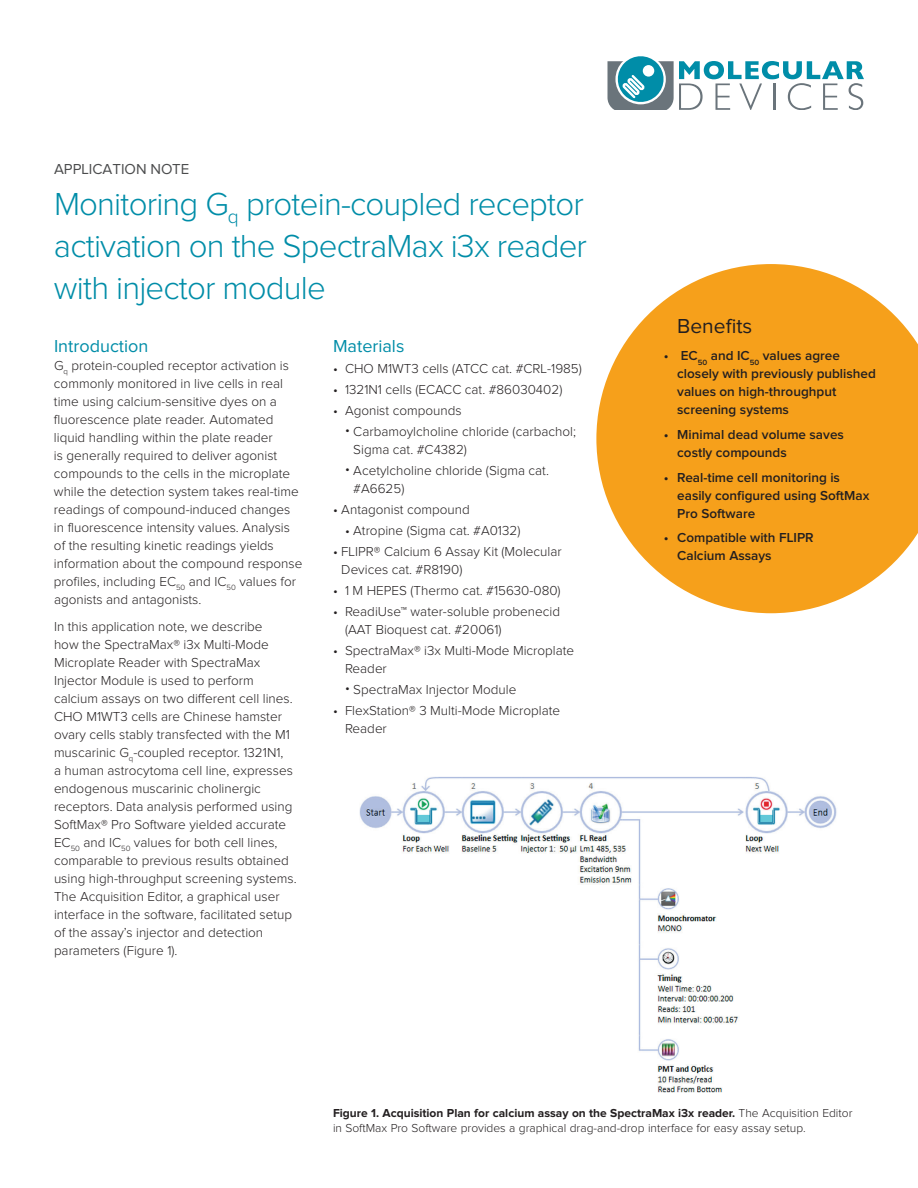
<style>
.page{position:relative;width:918px;height:1188px;background:#fff}
.page>*{position:absolute;margin:0;border:0;box-sizing:border-box;transform-origin:0 0}
.t1{font:300 33px/42px "Proxima Nova";letter-spacing:-.025em;color:#008da8;text-align:justify}
.t2{font:21px "Proxima Nova";color:#231f20}
.t3{font:18px "Proxima Nova";color:#008da8}
.t4{font:15px "Proxima Nova";color:#4b4c4d}
.t5{font:300 13.5px/18px "Proxima Nova";color:#231f20}
.t6{font:600 13.5px/18px "Proxima Nova";color:#231f20}
.t7{font:300 12px/15px "Proxima Nova";color:#231f20}
.s1{font-weight:700}
</style>
<div class="page">
<svg style="left:596px;top:264px;width:322px;height:349px;fill:#f6a01b"></svg>
<svg style="left:608px;top:56px;width:256px;height:54px"></svg>
<img style="left:359px;top:777px;width:478px;height:316px">
<p class="t4" style="left:54px;top:160px;width:137px">APPLICATION NOTE</p>
<h1 class="t1" style="left:54px;top:183px;width:535px">Monitoring G<sub>q</sub> protein-coupled receptor activation on the SpectraMax i3x reader with injector module</h1>
<h3 class="t3" style="left:54px;top:336px;width:96px">Introduction</h3>
<p class="t5" style="left:54px;top:356px;width:250px">G<sub>q</sub> protein-coupled receptor activation is commonly monitored in live cells in real time using calcium-sensitive dyes on a fluorescence plate reader. Automated liquid handling within the plate reader<br>is generally required to deliver agonist compounds to the cells in the microplate while the detection system takes real-time readings of compound-induced changes in fluorescence intensity values. Analysis of the resulting kinetic readings yields information about the compound response profiles, including EC<sub>50</sub> and IC<sub>50</sub> values for agonists and antagonists.</p>
<p class="t5" style="left:54px;top:617px;width:244px">In this application note, we describe<br>how the SpectraMax® i3x Multi-Mode Microplate Reader with SpectraMax Injector Module is used to perform calcium assays on two different cell lines.<br>CHO M1WT3 cells are Chinese hamster ovary cells stably transfected with the M1 muscarinic G<sub>q</sub>-coupled receptor. 1321N1,<br>a human astrocytoma cell line, expresses endogenous muscarinic cholinergic receptors. Data analysis performed using SoftMax® Pro Software yielded accurate EC<sub>50</sub> and IC<sub>50</sub> values for both cell lines, comparable to previous results obtained using high-throughput screening systems.<br>The Acquisition Editor, a graphical user interface in the software, facilitated setup of the assay’s injector and detection parameters (Figure 1).</p>
<h3 class="t3" style="left:333px;top:336px;width:73px">Materials</h3>
<p class="t5" style="left:333px;top:359px;width:250px">• CHO M1WT3 cells (ATCC cat. #CRL-1985)</p>
<p class="t5" style="left:333px;top:380px;width:231px">• 1321N1 cells (ECACC cat. #86030402)</p>
<p class="t5" style="left:333px;top:401px;width:130px">• Agonist compounds</p>
<p class="t5" style="left:353px;top:422px;width:224px;text-indent:-8px">• Carbamoylcholine chloride (carbachol;<br>Sigma cat. #C4382)</p>
<p class="t5" style="left:353px;top:461px;width:197px;text-indent:-8px">• Acetylcholine chloride (Sigma cat. #A6625)</p>
<p class="t5" style="left:333px;top:500px;width:138px">• Antagonist compound</p>
<p class="t5" style="left:345px;top:521px;width:177px">• Atropine (Sigma cat. #A0132)</p>
<p class="t5" style="left:341px;top:542px;width:222px;text-indent:-8px">• FLIPR® Calcium 6 Assay Kit (Molecular<br>Devices cat. #R8190)</p>
<p class="t5" style="left:333px;top:581px;width:229px">• 1 M HEPES (Thermo cat. #15630-080)</p>
<p class="t5" style="left:345px;top:602px;width:217px;text-indent:-12px">• ReadiUse™ water-soluble probenecid (AAT Bioquest cat. #20061)</p>
<p class="t5" style="left:345px;top:641px;width:231px;text-indent:-12px">• SpectraMax® i3x Multi-Mode Microplate<br>Reader</p>
<p class="t5" style="left:345px;top:680px;width:173px">• SpectraMax Injector Module</p>
<p class="t5" style="left:345px;top:701px;width:217px;text-indent:-12px">• FlexStation® 3 Multi-Mode Microplate<br>Reader</p>
<h2 class="t2" style="left:677px;top:315px;width:77px">Benefits</h2>
<p class="t6" style="left:677px;top:347px;width:200px;text-indent:-13px">• EC<sub>50</sub> and IC<sub>50</sub> values agree closely with previously published values on high-throughput screening systems</p>
<p class="t6" style="left:677px;top:425px;width:168px;text-indent:-14px">• Minimal dead volume saves costly compounds</p>
<p class="t6" style="left:677px;top:468px;width:194px;text-indent:-14px">• Real-time cell monitoring is easily configured using SoftMax<br>Pro Software</p>
<p class="t6" style="left:677px;top:529px;width:138px;text-indent:-14px">• Compatible with FLIPR<br>Calcium Assays</p>
<p class="t7" style="left:333px;top:1106px;width:521px"><span class="s1">Figure 1. Acquisition Plan for calcium assay on the SpectraMax i3x reader.</span> The Acquisition Editor in SoftMax Pro Software provides a graphical drag-and-drop interface for easy assay setup.</p>
</div>
